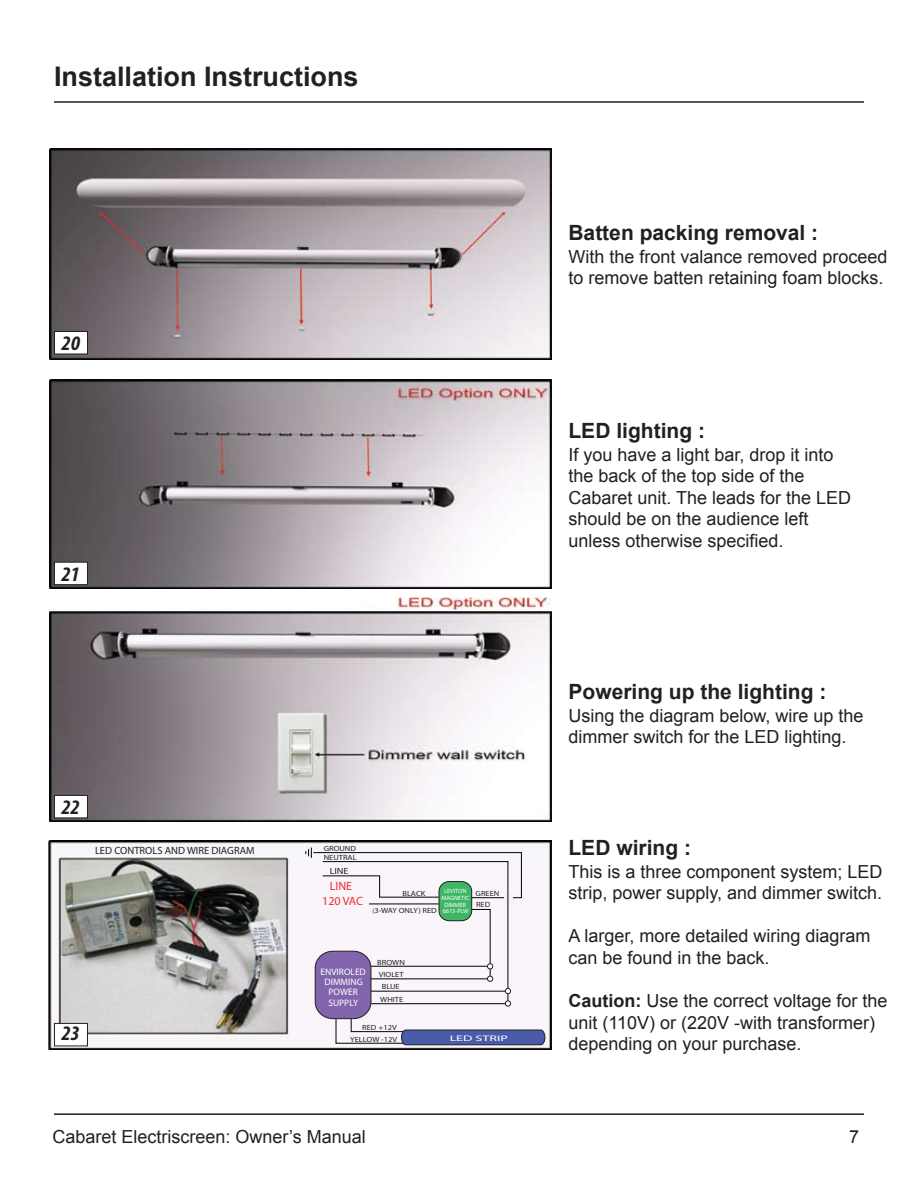
<style>
.page{position:relative;width:918px;height:1188px;background:#fff}
.page>*{position:absolute;margin:0;border:0;box-sizing:border-box;transform-origin:0 0}
.t1{font:700 27px "Arial";color:#231f20}
.t2{font:700 21px "Arial";color:#231f20}
.t3{font:italic 700 condensed 20.7px "Myriad Pro";color:#231f20;scale:1.05 1}
.t4{font:18px/21.6px "Arial";color:#231f20}
.t5{font:12px/14.4px "Myriad Pro";color:#ee2d2c;text-align:center}
.t6{font:10.5px "Myriad Pro";color:#231f20}
.t7{font:9.45px/10.2px "Myriad Pro";color:#fff;text-align:center}
.t8{font:9px "Myriad Pro";color:#231f20;scale:1.12 1}
.t9{font:8.1px "Myriad Pro";color:#fff;scale:1.74 1}
.t10{font:7.5px/12.1px "Myriad Pro";color:#231f20;text-align:center;scale:1.12 1}
.t11{font:6.15px/6.6px "Myriad Pro";color:#fff;text-align:center}
.s1{font-size:6.3px}
.s2{font-weight:700}
</style>
<div class="page">
<hr style="left:54px;top:101px;width:810px;height:2px;background:#231f20">
<hr style="left:54px;top:1113px;width:810px;height:2px;background:#231f20">
<img style="left:50px;top:380px;width:501px;height:209px">
<img style="left:49px;top:840px;width:503px;height:210px">
<svg style="left:335px;top:1018px;width:211px;height:28px"></svg>
<div style="left:315px;top:951px;width:56px;height:68px;background:#8164ab;border-radius:17px"></div>
<svg style="left:306px;top:848px;width:216px;height:158px"></svg>
<img style="left:49px;top:598px;width:502px;height:224px">
<div style="left:54px;top:562px;width:34px;height:23px;background:#fff;border:1px solid #231f20"></div>
<div style="left:54px;top:795px;width:34px;height:23px;background:#fff;border:1px solid #231f20"></div>
<div style="left:54px;top:1023px;width:34px;height:23px;background:#fff;border:1px solid #231f20"></div>
<img style="left:50px;top:148px;width:501px;height:211px">
<div style="left:54px;top:331px;width:34px;height:23px;background:#fff;border:1px solid #231f20"></div>
<p class="t1" style="left:54px;top:58px;width:306px">Installation Instructions</p>
<p class="t3" style="left:61px;top:330px;width:19px">20</p>
<p class="t3" style="left:61px;top:561px;width:19px">21</p>
<p class="t3" style="left:61px;top:794px;width:19px">22</p>
<p class="t6" style="left:95px;top:844px;width:161px">LED CONTROLS AND WIRE DIAGRAM</p>
<p class="t3" style="left:61px;top:1021px;width:19px">23</p>
<p class="t10" style="left:324px;top:842px;width:30px">GROUND</p>
<p class="t10" style="left:324px;top:852px;width:31px">NEUTRAL</p>
<p class="t8" style="left:330px;top:866px;width:18px">LINE</p>
<p class="t5" style="left:322px;top:879px;width:42px">LINE<br>120 VAC</p>
<p class="t11" style="left:441px;top:888px;width:29px">LEVITON<br>MAGNETIC<br>DIMMER<br>6613-PLW</p>
<p class="t10" style="left:402px;top:887px;width:22px">BLACK</p>
<p class="t10" style="left:476px;top:887px;width:23px">GREEN</p>
<p class="t10" style="left:476px;top:899px;width:14px">RED</p>
<p class="t10" style="left:372px;top:905px;width:59px"><span class="s1">(</span>3-WAY ONLY) RED</p>
<p class="t10" style="left:377px;top:956px;width:26px">BROWN<br>VIOLET<br>BLUE</p>
<p class="t10" style="left:380px;top:993px;width:22px">WHITE</p>
<p class="t10" style="left:350px;top:1022px;width:43px;text-align:right">RED +12V<br>YELLOW -12V</p>
<p class="t7" style="left:320px;top:967px;width:47px">ENVIROLED<br>DIMMING<br>POWER<br>SUPPLY</p>
<p class="t9" style="left:450px;top:1033px;width:35px">LED STRIP</p>
<p class="t2" style="left:568px;top:219px;width:251px">Batten packing removal :</p>
<p class="t4" style="left:568px;top:246px;width:321px">With the front valance removed proceed to remove batten retaining foam blocks.</p>
<p class="t2" style="left:568px;top:417px;width:138px">LED lighting :</p>
<p class="t4" style="left:568px;top:444px;width:284px">If you have a light bar, drop it into the back of the top side of the<br>Cabaret unit. The leads for the LED should be on the audience left unless otherwise specified.</p>
<p class="t2" style="left:568px;top:678px;width:259px">Powering up the lighting :</p>
<p class="t4" style="left:568px;top:705px;width:297px">Using the diagram below, wire up the dimmer switch for the LED lighting.</p>
<p class="t2" style="left:568px;top:834px;width:124px">LED wiring :</p>
<p class="t4" style="left:568px;top:861px;width:316px">This is a three component system; LED strip, power supply, and dimmer switch.</p>
<p class="t4" style="left:568px;top:925px;width:304px">A larger, more detailed wiring diagram can be found in the back.</p>
<p class="t4" style="left:568px;top:990px;width:321px"><span class="s2">Caution:</span> Use the correct voltage for the unit (110V) or (220V -with transformer) depending on your purchase.</p>
<p class="t4" style="left:52px;top:1126px;width:315px">Cabaret Electriscreen: Owner’s Manual</p>
<p class="t4" style="left:849px;top:1126px;width:12px">7</p>
</div>
